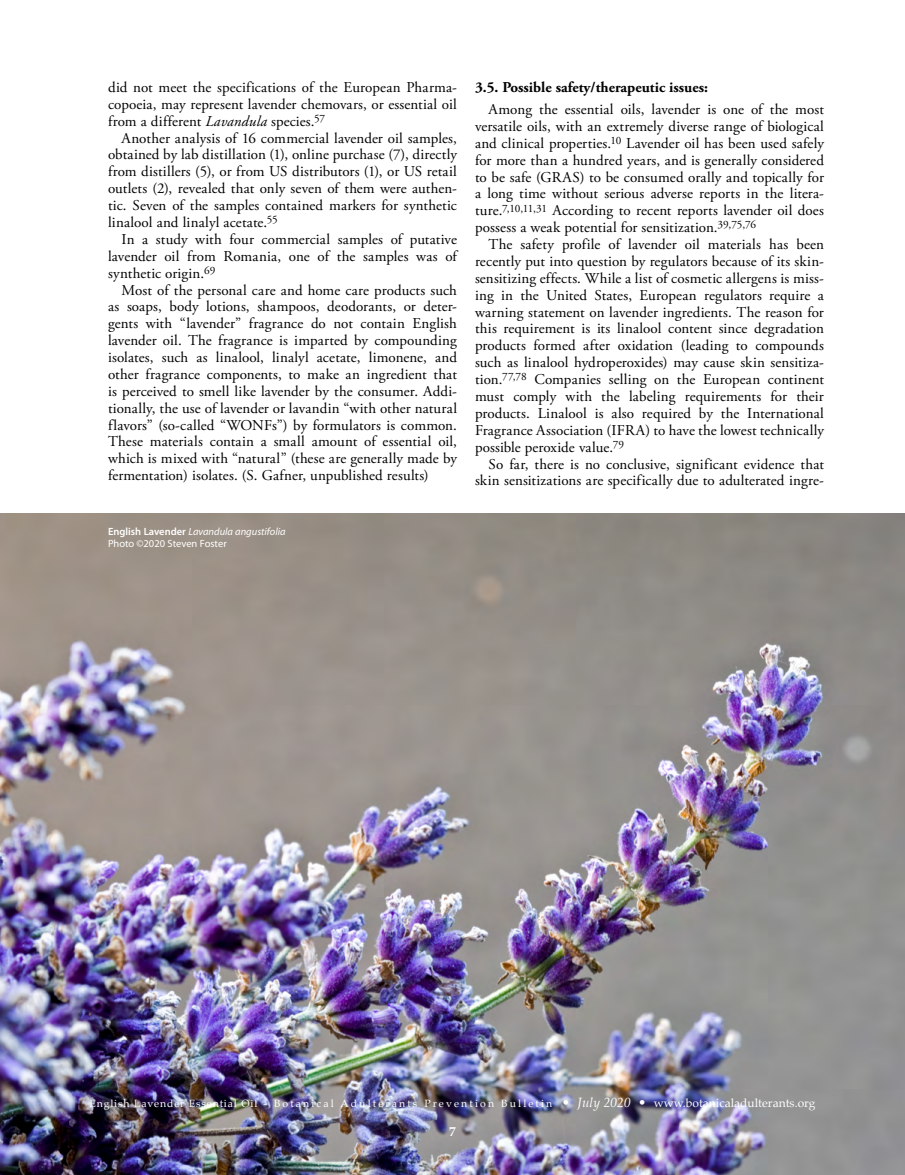
<style>
.page{position:relative;width:905px;height:1175px;background:#fff}
.page>*{position:absolute;margin:0;border:0;box-sizing:border-box;transform-origin:0 0}
.t1{font:15px/16.8px "Adobe Garamond Pro";letter-spacing:.005em;color:#000;text-align:justify}
.t2{font:700 15px "Adobe Garamond Pro";color:#000}
.t3{font:700 13.5px "Palatino";color:#fff}
.t4{font:10.5px "Palatino";letter-spacing:.2em;color:#fff}
.t5{font:10.5px/12px "Myriad Pro";color:#fff}
.s1{font-style:italic}
.s2{font-weight:600}
.s3{font-size:13.5px}
.s4{font-style:italic;font-size:13.5px}
.s5{font-size:12px}
</style>
<div class="page">
<img style="left:0;top:513px;width:904px;height:661px">
<p class="t1" style="left:108px;top:79px;width:350px">did not meet the specifications of the European Pharma&shy;copoeia, may represent lavender chemovars, or essential oil from a different <span class="s1">Lavandula</span> species.<sup>57</sup></p>
<p class="t1" style="left:108px;top:130px;width:350px;text-indent:14px">Another analysis of 16 commercial lavender oil samples, obtained by lab distillation (1), online purchase (7), directly from distillers (5), or from US distributors (1), or US retail outlets (2), revealed that only seven of them were authen&shy;tic. Seven of the samples contained markers for synthetic linalool and linalyl acetate.<sup>55</sup></p>
<p class="t1" style="left:108px;top:231px;width:350px;text-indent:14px">In a study with four commercial samples of putative lavender oil from Romania, one of the samples was of synthetic origin.<sup>69</sup></p>
<p class="t1" style="left:108px;top:282px;width:350px;text-indent:14px">Most of the personal care and home care products such as soaps, body lotions, shampoos, deodorants, or deter&shy;gents with “lavender” fragrance do not contain English lavender oil. The fragrance is imparted by compounding isolates, such as linalool, linalyl acetate, limonene, and other fragrance components, to make an ingredient that is perceived to smell like lavender by the consumer. Addi&shy;tionally, the use of lavender or lavandin “with other natural flavors” (so-called “WONFs”) by formulators is common.<br>These materials contain a small amount of essential oil, which is mixed with “natural” (these are generally made by fermentation) isolates. (S. Gafner, unpublished results)</p>
<p class="t5" style="left:108px;top:525px;width:179px"><span class="s2">English Lavender</span> <span class="s1">Lavandula angustifolia<br></span>Photo ©2020 Steven Foster</p>
<p class="t2" style="left:475px;top:78px;width:234px">3.5. Possible safety/therapeutic issues:</p>
<p class="t1" style="left:475px;top:101px;width:350px;text-indent:14px">Among the essential oils, lavender is one of the most versatile oils, with an extremely diverse range of biological and clinical properties.<sup>10</sup> Lavender oil has been used safely for more than a hundred years, and is generally considered to be safe (GRAS) to be consumed orally and topically for a long time without serious adverse reports in the litera&shy;ture.<sup>7,10,11,31</sup> According to recent reports lavender oil does possess a weak potential for sensitization.<sup>39,75,76</sup></p>
<p class="t1" style="left:475px;top:236px;width:350px;text-indent:14px">The safety profile of lavender oil materials has been recently put into question by regulators because of its skin&shy;sensitizing effects. While a list of cosmetic allergens is miss&shy;ing in the United States, European regulators require a warning statement on lavender ingredients. The reason for this requirement is its linalool content since degradation products formed after oxidation (leading to compounds such as linalool hydroperoxides) may cause skin sensitiza&shy;tion.<sup>77,78</sup> Companies selling on the European continent must comply with the labeling requirements for their products. Linalool is also required by the International Fragrance Association (IFRA) to have the lowest technically possible peroxide value.<sup>79</sup></p>
<p class="t1" style="left:475px;top:456px;width:350px;text-align:right">So far, there is no conclusive, significant evidence that skin sensitizations are specifically due to adulterated ingre-</p>
<p class="t4" style="left:89px;top:1094px;width:727px">English Lavender Essential Oil - Botanical Adulterants Prevention Bulletin <span class="s3">•</span> <span class="s4">July 2020</span> <span class="s3">•</span> <span class="s5">www.botanicaladulterants.org</span></p>
<p class="t3" style="left:449px;top:1120px;width:8px">7</p>
</div>
